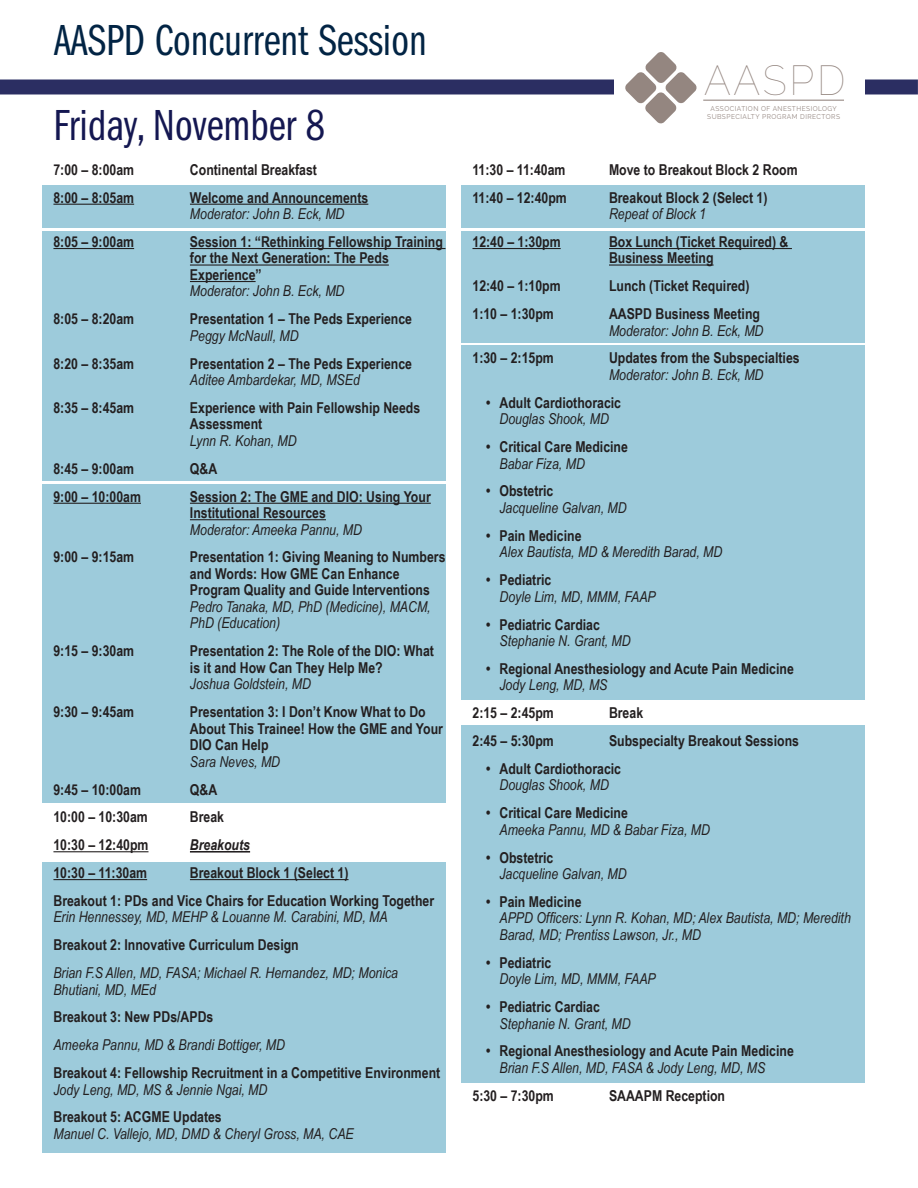
<style>
.page{position:relative;width:918px;height:1188px;background:#fff}
.page>*{position:absolute;margin:0;border:0;box-sizing:border-box;transform-origin:0 0}
.t1{font:45px "Franklin Gothic LT Pro Bk Cm";color:#022444}
.t2{font:45px "Franklin Gothic LT Pro Bk Cm";color:#141751}
.t3{font:100 41.85px "Raleway";letter-spacing:.075em;color:#948680;scale:.95 1}
.t4{font:700 15px/16.5px "Arial Narrow";color:#231f20}
.t5{font:italic 15px/16.5px "Arial Narrow";color:#231f20}
.t6{font:italic 700 15px "Arial Narrow";color:#231f20}
.t7{font:6.9px/8.4px "Raleway";letter-spacing:.075em;color:#948680;text-align:center;scale:.95 1}
.s1{font-weight:400;font-style:italic}
.s2{font-weight:700;font-style:normal}
</style>
<div class="page">
<div style="left:0;top:80px;width:918px;height:14px;background:#2b2e62"></div>
<div style="left:614px;top:49px;width:251px;height:75px;background:#fff"></div>
<hr style="left:703px;top:100px;width:141px;height:1px;background:#948680">
<svg style="left:625px;top:52px;width:72px;height:72px"></svg>
<div style="left:42px;top:186px;width:404px;height:42px;background:#9dcbdb"></div>
<div style="left:42px;top:231px;width:404px;height:250px;background:#9dcbdb"></div>
<div style="left:42px;top:484px;width:404px;height:318px;background:#9dcbdb"></div>
<div style="left:42px;top:862px;width:404px;height:290px;background:#9dcbdb"></div>
<div style="left:461px;top:186px;width:404px;height:42px;background:#9dcbdb"></div>
<div style="left:461px;top:231px;width:404px;height:111px;background:#9dcbdb"></div>
<div style="left:461px;top:346px;width:404px;height:354px;background:#9dcbdb"></div>
<div style="left:461px;top:726px;width:404px;height:357px;background:#9dcbdb"></div>
<hr style="left:53px;top:204px;width:81px;height:1px;background:#231f20">
<hr style="left:190px;top:204px;width:178px;height:1px;background:#231f20">
<hr style="left:53px;top:248px;width:81px;height:1px;background:#231f20">
<hr style="left:190px;top:248px;width:256px;height:1px;background:#231f20">
<hr style="left:190px;top:264px;width:199px;height:2px;background:#231f20">
<hr style="left:190px;top:281px;width:66px;height:1px;background:#231f20">
<hr style="left:53px;top:503px;width:88px;height:1px;background:#231f20">
<hr style="left:190px;top:503px;width:241px;height:1px;background:#231f20">
<hr style="left:190px;top:519px;width:136px;height:1px;background:#231f20">
<hr style="left:53px;top:851px;width:96px;height:1px;background:#231f20">
<hr style="left:190px;top:851px;width:60px;height:2px;background:#231f20">
<hr style="left:53px;top:879px;width:94px;height:1px;background:#231f20">
<hr style="left:190px;top:879px;width:159px;height:1px;background:#231f20">
<hr style="left:472px;top:248px;width:89px;height:1px;background:#231f20">
<hr style="left:609px;top:248px;width:183px;height:1px;background:#231f20">
<hr style="left:609px;top:264px;width:105px;height:2px;background:#231f20">
<p class="t1" style="left:54px;top:16px;width:374px">AASPD Concurrent Session</p>
<p class="t2" style="left:54px;top:101px;width:273px">Friday, November 8</p>
<p class="t4" style="left:53px;top:161px;width:82px">7:00 – 8:00am</p>
<p class="t4" style="left:190px;top:161px;width:129px">Continental Breakfast</p>
<p class="t4" style="left:53px;top:188px;width:82px">8:00 – 8:05am</p>
<p class="t4" style="left:190px;top:188px;width:180px">Welcome and Announcements<br><span class="s1">Moderator: John B. Eck, MD</span></p>
<p class="t4" style="left:53px;top:233px;width:82px">8:05 – 9:00am</p>
<p class="t4" style="left:190px;top:233px;width:254px">Session 1: “Rethinking Fellowship Training for the Next Generation: The Peds<br>Experience”<br><span class="s1">Moderator: John B. Eck, MD</span></p>
<p class="t4" style="left:53px;top:310px;width:82px">8:05 – 8:20am</p>
<p class="t4" style="left:190px;top:310px;width:224px">Presentation 1 – The Peds Experience<br><span class="s1">Peggy McNaull, MD</span></p>
<p class="t4" style="left:53px;top:354px;width:82px">8:20 – 8:35am</p>
<p class="t4" style="left:190px;top:354px;width:224px">Presentation 2 – The Peds Experience<br><span class="s1">Aditee Ambardekar, MD, MSEd</span></p>
<p class="t4" style="left:53px;top:399px;width:82px">8:35 – 8:45am</p>
<p class="t4" style="left:190px;top:399px;width:232px">Experience with Pain Fellowship Needs<br>Assessment<br><span class="s1">Lynn R. Kohan, MD</span></p>
<p class="t4" style="left:53px;top:460px;width:82px">8:45 – 9:00am</p>
<p class="t4" style="left:190px;top:460px;width:29px">Q&amp;A</p>
<p class="t4" style="left:53px;top:487px;width:89px">9:00 – 10:00am</p>
<p class="t4" style="left:190px;top:487px;width:242px">Session 2: The GME and DIO: Using Your<br>Institutional Resources<br><span class="s1">Moderator: Ameeka Pannu, MD</span></p>
<p class="t4" style="left:53px;top:548px;width:82px">9:00 – 9:15am</p>
<p class="t4" style="left:190px;top:548px;width:257px">Presentation 1: Giving Meaning to Numbers and Words: How GME Can Enhance Program Quality and Guide Interventions <span class="s1">Pedro Tanaka, MD, PhD (Medicine), MACM, PhD (Education)</span></p>
<p class="t4" style="left:53px;top:642px;width:82px">9:15 – 9:30am</p>
<p class="t4" style="left:190px;top:642px;width:245px">Presentation 2: The Role of the DIO: What is it and How Can They Help Me?<br><span class="s1">Joshua Goldstein, MD</span></p>
<p class="t4" style="left:53px;top:703px;width:82px">9:30 – 9:45am</p>
<p class="t4" style="left:190px;top:703px;width:255px">Presentation 3: I Don’t Know What to Do<br>About This Trainee! How the GME and Your<br>DIO Can Help<br><span class="s1">Sara Neves, MD</span></p>
<p class="t4" style="left:53px;top:780px;width:89px">9:45 – 10:00am</p>
<p class="t4" style="left:190px;top:780px;width:29px">Q&amp;A</p>
<p class="t4" style="left:53px;top:808px;width:96px">10:00 – 10:30am</p>
<p class="t4" style="left:190px;top:808px;width:36px">Break</p>
<p class="t4" style="left:53px;top:836px;width:97px">10:30 – 12:40pm</p>
<p class="t6" style="left:190px;top:834px;width:62px">Breakouts</p>
<p class="t4" style="left:53px;top:864px;width:95px">10:30 – 11:30am</p>
<p class="t4" style="left:190px;top:864px;width:160px">Breakout Block 1 (Select 1)</p>
<p class="t4" style="left:53px;top:892px;width:382px">Breakout 1: PDs and Vice Chairs for Education Working Together<br><span class="s1">Erin Hennessey, MD, MEHP &amp; Louanne M. Carabini, MD, MA</span></p>
<p class="t4" style="left:53px;top:936px;width:247px">Breakout 2: Innovative Curriculum Design</p>
<p class="t5" style="left:53px;top:964px;width:346px">Brian F.S Allen, MD, FASA; Michael R. Hernandez, MD; Monica<br>Bhutiani, MD, MEd</p>
<p class="t4" style="left:53px;top:1008px;width:161px">Breakout 3: New PDs/APDs</p>
<p class="t5" style="left:53px;top:1036px;width:233px">Ameeka Pannu, MD &amp; Brandi Bottiger, MD</p>
<p class="t4" style="left:53px;top:1064px;width:388px">Breakout 4: Fellowship Recruitment in a Competitive Environment<br><span class="s1">Jody Leng, MD, MS &amp; Jennie Ngai, MD</span></p>
<p class="t5" style="left:53px;top:1109px;width:302px"><span class="s2">Breakout 5: ACGME Updates<br></span>Manuel C. Vallejo, MD, DMD &amp; Cheryl Gross, MA, CAE</p>
<p class="t3" style="left:704px;top:56px;width:150px">AASPD</p>
<p class="t7" style="left:707px;top:104px;width:141px">ASSOCIATION OF ANESTHESIOLOGY<br>SUBSPECIALTY PROGRAM DIRECTORS</p>
<p class="t4" style="left:472px;top:161px;width:95px">11:30 – 11:40am</p>
<p class="t4" style="left:609px;top:161px;width:190px">Move to Breakout Block 2 Room</p>
<p class="t4" style="left:472px;top:188px;width:96px">11:40 – 12:40pm</p>
<p class="t4" style="left:609px;top:188px;width:160px">Breakout Block 2 (Select 1)<br><span class="s1">Repeat of Block 1</span></p>
<p class="t4" style="left:472px;top:233px;width:90px">12:40 – 1:30pm</p>
<p class="t4" style="left:609px;top:233px;width:181px">Box Lunch (Ticket Required) &amp;<br>Business Meeting</p>
<p class="t4" style="left:472px;top:277px;width:90px">12:40 – 1:10pm</p>
<p class="t4" style="left:609px;top:277px;width:142px">Lunch (Ticket Required)</p>
<p class="t4" style="left:472px;top:305px;width:83px">1:10 – 1:30pm</p>
<p class="t5" style="left:609px;top:305px;width:156px"><span class="s2">AASPD Business Meeting<br></span>Moderator: John B. Eck, MD</p>
<p class="t4" style="left:472px;top:349px;width:83px">1:30 – 2:15pm</p>
<p class="t4" style="left:609px;top:349px;width:192px">Updates from the Subspecialties<br><span class="s1">Moderator: John B. Eck, MD</span></p>
<p class="t4" style="left:486px;top:394px;width:137px;text-align:center">• Adult Cardiothoracic<br><span class="s1">Douglas Shook, MD</span></p>
<p class="t4" style="left:500px;top:438px;width:130px;text-indent:-14px">• Critical Care Medicine<br><span class="s1">Babar Fiza, MD</span></p>
<p class="t5" style="left:500px;top:483px;width:129px;text-indent:-14px"><span class="s2">• Obstetric<br></span>Jacqueline Galvan, MD</p>
<p class="t5" style="left:500px;top:527px;width:224px;text-indent:-14px"><span class="s2">• Pain Medicine<br></span>Alex Bautista, MD &amp; Meredith Barad, MD</p>
<p class="t5" style="left:500px;top:571px;width:158px;text-indent:-14px"><span class="s2">• Pediatric<br></span>Doyle Lim, MD, MMM, FAAP</p>
<p class="t5" style="left:500px;top:616px;width:133px;text-indent:-14px"><span class="s2">• Pediatric Cardiac<br></span>Stephanie N. Grant, MD</p>
<p class="t4" style="left:500px;top:660px;width:296px;text-indent:-14px">• Regional Anesthesiology and Acute Pain Medicine<br><span class="s1">Jody Leng, MD, MS</span></p>
<p class="t4" style="left:472px;top:704px;width:83px">2:15 – 2:45pm</p>
<p class="t4" style="left:609px;top:704px;width:36px">Break</p>
<p class="t4" style="left:472px;top:732px;width:83px">2:45 – 5:30pm</p>
<p class="t4" style="left:609px;top:732px;width:192px">Subspecialty Breakout Sessions</p>
<p class="t4" style="left:486px;top:760px;width:137px;text-align:center">• Adult Cardiothoracic<br><span class="s1">Douglas Shook, MD</span></p>
<p class="t5" style="left:500px;top:804px;width:212px;text-indent:-14px"><span class="s2">• Critical Care Medicine<br></span>Ameeka Pannu, MD &amp; Babar Fiza, MD</p>
<p class="t5" style="left:500px;top:849px;width:129px;text-indent:-14px"><span class="s2">• Obstetric<br></span>Jacqueline Galvan, MD</p>
<p class="t5" style="left:500px;top:893px;width:353px;text-indent:-14px"><span class="s2">• Pain Medicine<br></span>APPD Officers: Lynn R. Kohan, MD; Alex Bautista, MD; Meredith<br>Barad, MD; Prentiss Lawson, Jr., MD</p>
<p class="t5" style="left:500px;top:954px;width:158px;text-indent:-14px"><span class="s2">• Pediatric<br></span>Doyle Lim, MD, MMM, FAAP</p>
<p class="t5" style="left:500px;top:998px;width:133px;text-indent:-14px"><span class="s2">• Pediatric Cardiac<br></span>Stephanie N. Grant, MD</p>
<p class="t4" style="left:500px;top:1042px;width:296px;text-indent:-14px">• Regional Anesthesiology and Acute Pain Medicine<br><span class="s1">Brian F.S Allen, MD, FASA &amp; Jody Leng, MD, MS</span></p>
<p class="t4" style="left:472px;top:1086px;width:83px">5:30 – 7:30pm</p>
<p class="t4" style="left:609px;top:1086px;width:118px">SAAAPM Reception</p>
</div>
